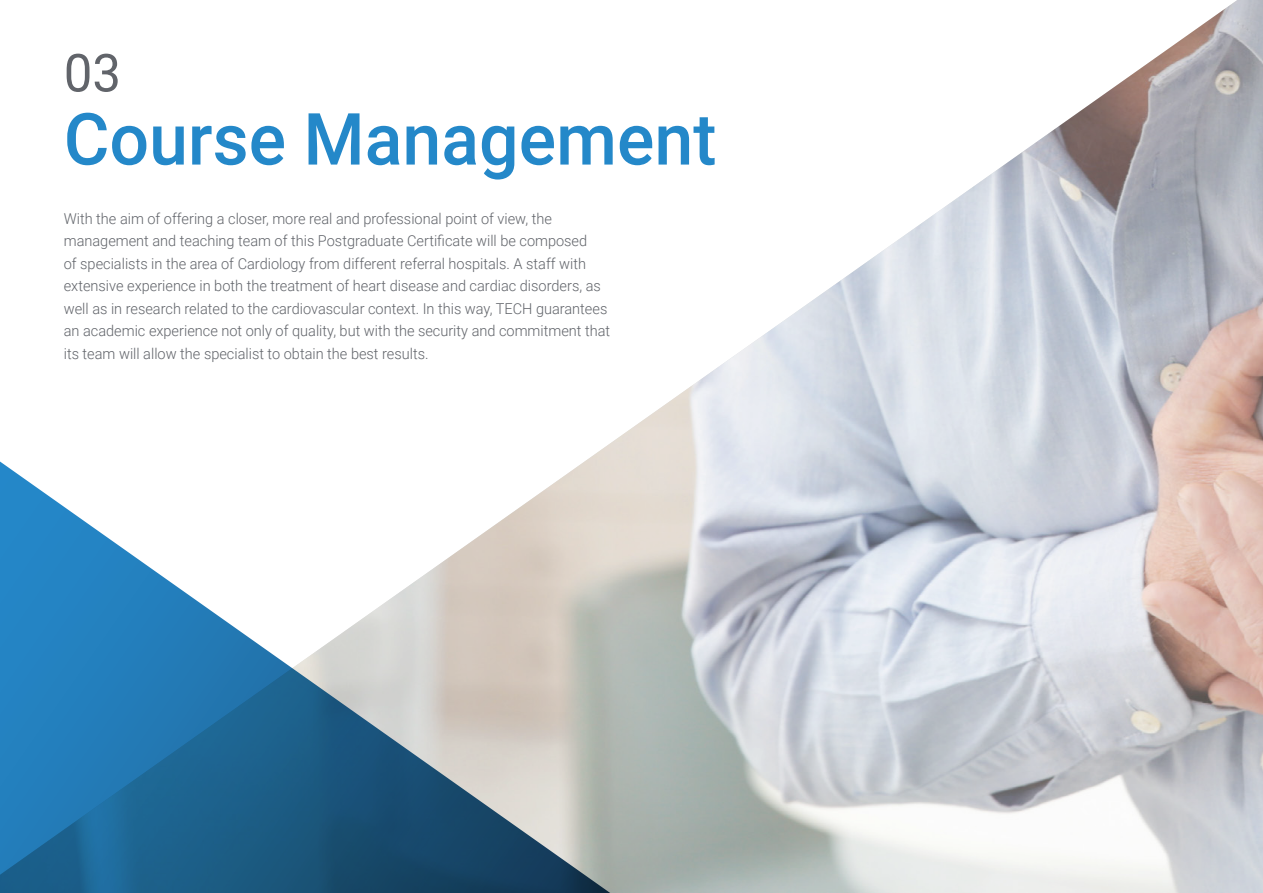
<style>
.page{position:relative;width:1263px;height:893px;background:#fff}
.page>*{position:absolute;margin:0;border:0;box-sizing:border-box;transform-origin:0 0}
.t1{font:500 72px "Roboto";color:#2488c9}
.t2{font:52.5px "Roboto";color:#61646a}
.t3{font:300 15px/22.5px "Roboto";color:#61646a}
</style>
<div class="page">
<img style="left:607px;top:0;width:656px;height:893px">
<svg style="left:0;top:446px;width:640px;height:447px"></svg>
<h2 class="t2" style="left:64px;top:36px;width:59px">03</h2>
<h1 class="t1" style="left:64px;top:89px;width:654px">Course Management</h1>
<p class="t3" style="left:64px;top:207px;width:548px">With the aim of offering a closer, more real and professional point of view, the management and teaching team of this Postgraduate Certificate will be composed<br>of specialists in the area of Cardiology from different referral hospitals. A staff with extensive experience in both the treatment of heart disease and cardiac disorders, as well as in research related to the cardiovascular context. In this way, TECH guarantees an academic experience not only of quality, but with the security and commitment that its team will allow the specialist to obtain the best results.</p>
</div>
